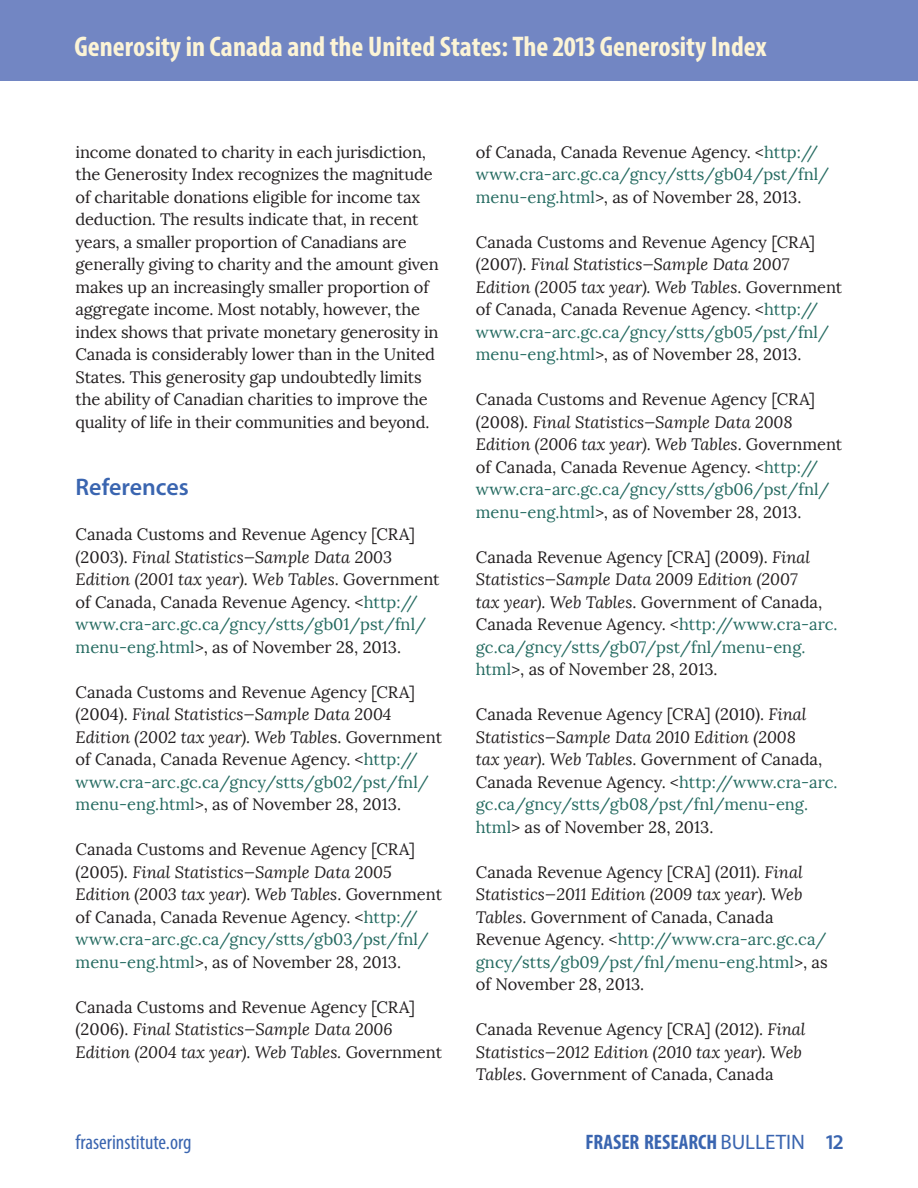
<style>
.page{position:relative;width:918px;height:1188px;background:#fff}
.page>*{position:absolute;margin:0;border:0;box-sizing:border-box;transform-origin:0 0}
.t1{font:700 condensed 28.5px "Myriad Pro";color:#fcf4d6}
.subhead1{font:600 24px "Myriad Pro";color:#3a65b0}
.t2{font:700 condensed 21px "Myriad Pro";color:#3a65b0}
.t3{font:condensed 21px "Myriad Pro";color:#3a65b0}
.para1{font:16.5px/22.5px "Lora";color:#231f20}
.para1-2{font:16.5px/22.5px "Lora";color:#256b61}
.para1-3{font:italic 16.5px/22.5px "Lora";color:#231f20}
.s1{font-style:italic}
.s2{color:#256b61}
.s3{font-style:normal}
.s4{color:#231f20}
.s5{font-weight:400;font-stretch:normal}
.s6{font-weight:600;font-stretch:normal}
</style>
<div class="page">
<div style="left:0;top:0;width:918px;height:81px;background:#7286c3"></div>
<h1 class="t1" style="left:75px;top:29px;width:694px">Generosity in Canada and the United States: The 2013 Generosity Index</h1>
<p class="para1" style="left:76px;top:141px;width:365px">income donated to charity in each jurisdiction, the Generosity Index recognizes the magnitude of charitable donations eligible for income tax deduction. The results indicate that, in recent years, a smaller proportion of Canadians are generally giving to charity and the amount given makes up an increasingly smaller proportion of aggregate income. Most notably, however, the index shows that private monetary generosity in Canada is considerably lower than in the United States. This generosity gap undoubtedly limits the ability of Canadian charities to improve the quality of life in their communities and beyond.</p>
<p class="subhead1" style="left:76px;top:472px;width:115px">References</p>
<p class="para1" style="left:76px;top:523px;width:366px">Canada Customs and Revenue Agency [CRA] (2003). <span class="s1">Final Statistics—Sample Data 2003<br>Edition (2001 tax year). Web Tables</span>. Government of Canada, Canada Revenue Agency. &lt;<span class="s2">http:// www.cra-arc.gc.ca/gncy/stts/gb01/pst/fnl/ menu-eng.html</span>&gt;, as of November 28, 2013.</p>
<p class="para1" style="left:76px;top:681px;width:368px">Canada Customs and Revenue Agency [CRA] (2004). <span class="s1">Final Statistics—Sample Data 2004<br>Edition (2002 tax year). Web Table</span>s. Government of Canada, Canada Revenue Agency. &lt;<span class="s2">http:// www.cra-arc.gc.ca/gncy/stts/gb02/pst/fnl/ menu-eng.html</span>&gt;, as of November 28, 2013.</p>
<p class="para1" style="left:76px;top:838px;width:368px">Canada Customs and Revenue Agency [CRA] (2005). <span class="s1">Final Statistics—Sample Data 2005<br>Edition (2003 tax year). Web Tables</span>. Government of Canada, Canada Revenue Agency. &lt;<span class="s2">http:// www.cra-arc.gc.ca/gncy/stts/gb03/pst/fnl/ menu-eng.html</span>&gt;, as of November 28, 2013.</p>
<p class="para1-3" style="left:76px;top:996px;width:368px"><span class="s3">Canada Customs and Revenue Agency [CRA] (2006).</span> Final Statistics—Sample Data 2006<br>Edition (2004 tax year). Web Tables. <span class="s3">Government</span></p>
<p class="para1-2" style="left:476px;top:141px;width:355px"><span class="s4">of Canada, Canada Revenue Agency. &lt;</span>http:// www.cra-arc.gc.ca/gncy/stts/gb04/pst/fnl/ menu-eng.html<span class="s4">&gt;, as of November 28, 2013.</span></p>
<p class="para1" style="left:476px;top:231px;width:368px">Canada Customs and Revenue Agency [CRA] (2007). <span class="s1">Final Statistics—Sample Data 2007<br>Edition (2005 tax year). Web Tables</span>. Government of Canada, Canada Revenue Agency. &lt;<span class="s2">http:// www.cra-arc.gc.ca/gncy/stts/gb05/pst/fnl/ menu-eng.html</span>&gt;, as of November 28, 2013.</p>
<p class="para1" style="left:476px;top:388px;width:368px">Canada Customs and Revenue Agency [CRA] (2008). <span class="s1">Final Statistics—Sample Data 2008<br>Edition (2006 tax year). Web Tables</span>. Government of Canada, Canada Revenue Agency. &lt;<span class="s2">http:// www.cra-arc.gc.ca/gncy/stts/gb06/pst/fnl/ menu-eng.html</span>&gt;, as of November 28, 2013.</p>
<p class="para1" style="left:476px;top:546px;width:363px">Canada Revenue Agency [CRA] (2009). <span class="s1">Final Statistics—Sample Data 2009 Edition (2007<br>tax year). Web Tables</span>. Government of Canada, Canada Revenue Agency. &lt;<span class="s2">http://www.cra-arc. gc.ca/gncy/stts/gb07/pst/fnl/menu-eng. html</span>&gt;, as of November 28, 2013.</p>
<p class="para1" style="left:476px;top:703px;width:363px">Canada Revenue Agency [CRA] (2010). <span class="s1">Final Statistics—Sample Data 2010 Edition (2008<br>tax year). Web Tables</span>. Government of Canada, Canada Revenue Agency. &lt;<span class="s2">http://www.cra-arc. gc.ca/gncy/stts/gb08/pst/fnl/menu-eng. html</span>&gt; as of November 28, 2013.</p>
<p class="para1" style="left:476px;top:861px;width:353px">Canada Revenue Agency [CRA] (2011). <span class="s1">Final Statistics—2011 Edition (2009 tax year). Web Tables</span>. Government of Canada, Canada Revenue Agency. &lt;<span class="s2">http://www.cra-arc.gc.ca/ gncy/stts/gb09/pst/fnl/menu-eng.html</span>&gt;, as of November 28, 2013.</p>
<p class="para1" style="left:476px;top:1018px;width:331px">Canada Revenue Agency [CRA] (2012). <span class="s1">Final<br>Statistics—2012 Edition (2010 tax year). Web<br>Tables</span>. Government of Canada, Canada</p>
<p class="t3" style="left:76px;top:1129px;width:117px">fraserinstitute.org</p>
<p class="t2" style="left:585px;top:1129px;width:260px">FRASER RESEARCH <span class="s5">BULLETIN</span> <span class="s6">12</span></p>
</div>
